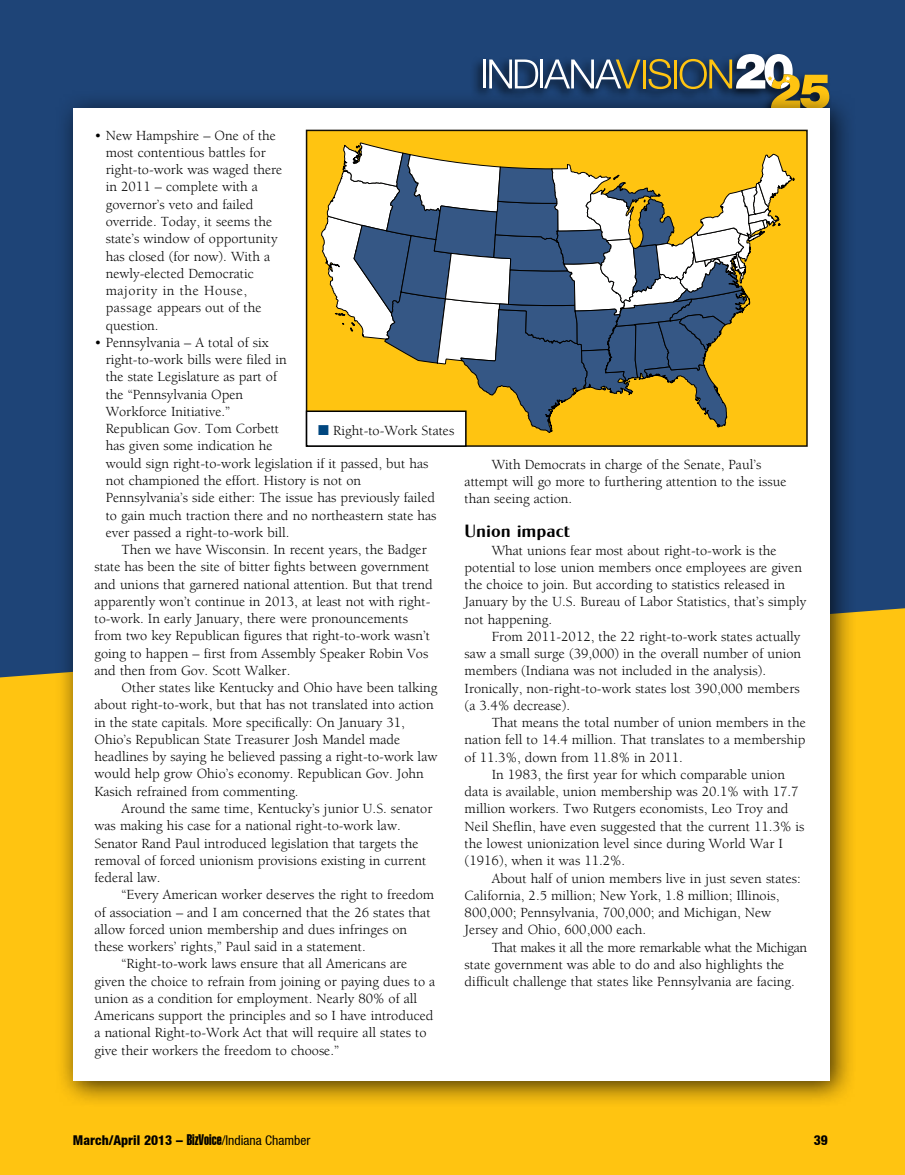
<style>
.page{position:relative;width:905px;height:1175px;background:#fff}
.page>*{position:absolute;margin:0;border:0;box-sizing:border-box;transform-origin:0 0}
.t1{font:18px "Cg Globe Gothic Bd";color:#000}
.t2{font:14.25px/17.2px "Berkeley";color:#000}
.t3{font:800 condensed 13.5px "Helvetica Neue";color:#000}
.s1{color:#00467f}
.s2{font-family:"Helvetica Extra Compressed";font-weight:400;font-stretch:normal;font-size:15px}
.s3{font-weight:400}
</style>
<div class="page">
<div style="left:0;top:0;width:904px;height:1174px;background:#ffc411"></div>
<div style="left:0;top:0;width:904px;height:677px;background:#1e4477"></div>
<div style="left:470px;top:51px;width:362px;height:71px;background:#000;opacity:.75"></div>
<hr style="left:483px;top:59px;width:3px;height:29px;background:#fff">
<svg style="left:489px;top:59px;width:49px;height:29px"></svg>
<hr style="left:540px;top:59px;width:2px;height:29px;background:#fff">
<svg style="left:544px;top:59px;width:96px;height:29px;background:#576a7e"></svg>
<hr style="left:643px;top:60px;width:2px;height:28px;background:#ffc411">
<svg style="left:648px;top:59px;width:23px;height:30px"></svg>
<hr style="left:674px;top:60px;width:2px;height:28px;background:#ffc411">
<svg style="left:679px;top:54px;width:150px;height:36px;background:#757d74"></svg>
<div style="left:55px;top:90px;width:801px;height:1017px;background:#000;opacity:.75"></div>
<div style="left:73px;top:108px;width:756px;height:972px;background:#fff"></div>
<div style="left:306px;top:130px;width:501px;height:316px;background:#ffc411"></div>
<svg style="left:321px;top:142px;width:473px;height:292px"></svg>
<div style="left:306px;top:130px;width:501px;height:317px;border:2px solid #141006"></div>
<div style="left:306px;top:411px;width:160px;height:35px;background:#fff"></div>
<div style="left:306px;top:410px;width:160px;height:37px;border:2px solid #000"></div>
<p class="t2" style="left:106px;top:127px;width:178px;text-indent:-11px">• New Hampshire – One of the most contentious battles for right-to-work was waged there in 2011 – complete with a governor’s veto and failed override. Today, it seems the state’s window of opportunity has closed (for now). With a newly-elected Democratic majority in the House, passage appears out of the question.</p>
<p class="t2" style="left:106px;top:334px;width:332px;text-indent:-11px">• Pennsylvania – A total of six<br>right-to-work bills were filed in<br>the state Legislature as part of<br>the “Pennsylvania Open<br>Workforce Initiative.”<br>Republican Gov. Tom Corbett<br>has given some indication he<br>would sign right-to-work legislation if it passed, but has not championed the effort. History is not on Pennsylvania’s side either: The issue has previously failed to gain much traction there and no northeastern state has ever passed a right-to-work bill.</p>
<p class="t2" style="left:94px;top:541px;width:340px;text-indent:27px">Then we have Wisconsin. In recent years, the Badger state has been the site of bitter fights between government and unions that garnered national attention. But that trend apparently won’t continue in 2013, at least not with right&shy;to-work. In early January, there were pronouncements from two key Republican figures that right-to-work wasn’t going to happen – first from Assembly Speaker Robin Vos and then from Gov. Scott Walker.</p>
<p class="t2" style="left:94px;top:679px;width:344px;text-indent:27px">Other states like Kentucky and Ohio have been talking about right-to-work, but that has not translated into action in the state capitals. More specifically: On January 31, Ohio’s Republican State Treasurer Josh Mandel made headlines by saying he believed passing a right-to-work law would help grow Ohio’s economy. Republican Gov. John Kasich refrained from commenting.</p>
<p class="t2" style="left:94px;top:800px;width:339px;text-indent:27px">Around the same time, Kentucky’s junior U.S. senator was making his case for a national right-to-work law.<br>Senator Rand Paul introduced legislation that targets the removal of forced unionism provisions existing in current federal law.</p>
<p class="t2" style="left:122px;top:886px;width:314px">“Every American worker deserves the right to freedom</p>
<p class="t2" style="left:94px;top:903px;width:337px">of association – and I am concerned that the 26 states that</p>
<p class="t2" style="left:94px;top:921px;width:314px">allow forced union membership and dues infringes on</p>
<p class="t2" style="left:94px;top:938px;width:273px">these workers’ rights,” Paul said in a statement.</p>
<p class="t2" style="left:122px;top:955px;width:287px">“Right-to-work laws ensure that all Americans are</p>
<p class="t2" style="left:94px;top:972px;width:342px">given the choice to refrain from joining or paying dues to a</p>
<p class="t2" style="left:94px;top:990px;width:324px">union as a condition for employment. Nearly 80% of all</p>
<p class="t2" style="left:94px;top:1007px;width:340px">Americans support the principles and so I have introduced</p>
<p class="t2" style="left:94px;top:1024px;width:333px">a national Right-to-Work Act that will require all states to</p>
<p class="t2" style="left:94px;top:1041px;width:246px">give their workers the freedom to choose.”</p>
<p class="t2" style="left:318px;top:422px;width:138px"><span class="s1">■</span> Right-to-Work States</p>
<p class="t2" style="left:464px;top:456px;width:323px;text-indent:27px">With Democrats in charge of the Senate, Paul’s attempt will go more to furthering attention to the issue than seeing action.</p>
<p class="t1" style="left:464px;top:520px;width:107px">Union impact</p>
<p class="t2" style="left:464px;top:541px;width:343px;text-indent:27px">What unions fear most about right-to-work is the potential to lose union members once employees are given the choice to join. But according to statistics released in January by the U.S. Bureau of Labor Statistics, that’s simply not happening.</p>
<p class="t2" style="left:464px;top:628px;width:338px;text-indent:27px">From 2011-2012, the 22 right-to-work states actually saw a small surge (39,000) in the overall number of union members (Indiana was not included in the analysis).<br>Ironically, non-right-to-work states lost 390,000 members (a 3.4% decrease).</p>
<p class="t2" style="left:464px;top:714px;width:343px;text-align:justify;text-indent:27px">That means the total number of union members in the nation fell to 14.4 million. That translates to a membership of 11.3%, down from 11.8% in 2011.</p>
<p class="t2" style="left:464px;top:766px;width:341px;text-indent:27px">In 1983, the first year for which comparable union data is available, union membership was 20.1% with 17.7 million workers. Two Rutgers economists, Leo Troy and Neil Sheflin, have even suggested that the current 11.3% is the lowest unionization level since during World War I (1916), when it was 11.2%.</p>
<p class="t2" style="left:464px;top:869px;width:338px;text-indent:27px">About half of union members live in just seven states:<br>California, 2.5 million; New York, 1.8 million; Illinois, 800,000; Pennsylvania, 700,000; and Michigan, New Jersey and Ohio, 600,000 each.</p>
<p class="t2" style="left:464px;top:938px;width:344px;text-indent:27px">That makes it all the more remarkable what the Michigan state government was able to do and also highlights the difficult challenge that states like Pennsylvania are facing.</p>
<p class="t3" style="left:73px;top:1132px;width:239px">March/April 2013 – <span class="s2">BizVoice</span><span class="s3">/Indiana Chamber</span></p>
<p class="t3" style="left:813px;top:1132px;width:16px">39</p>
</div>
